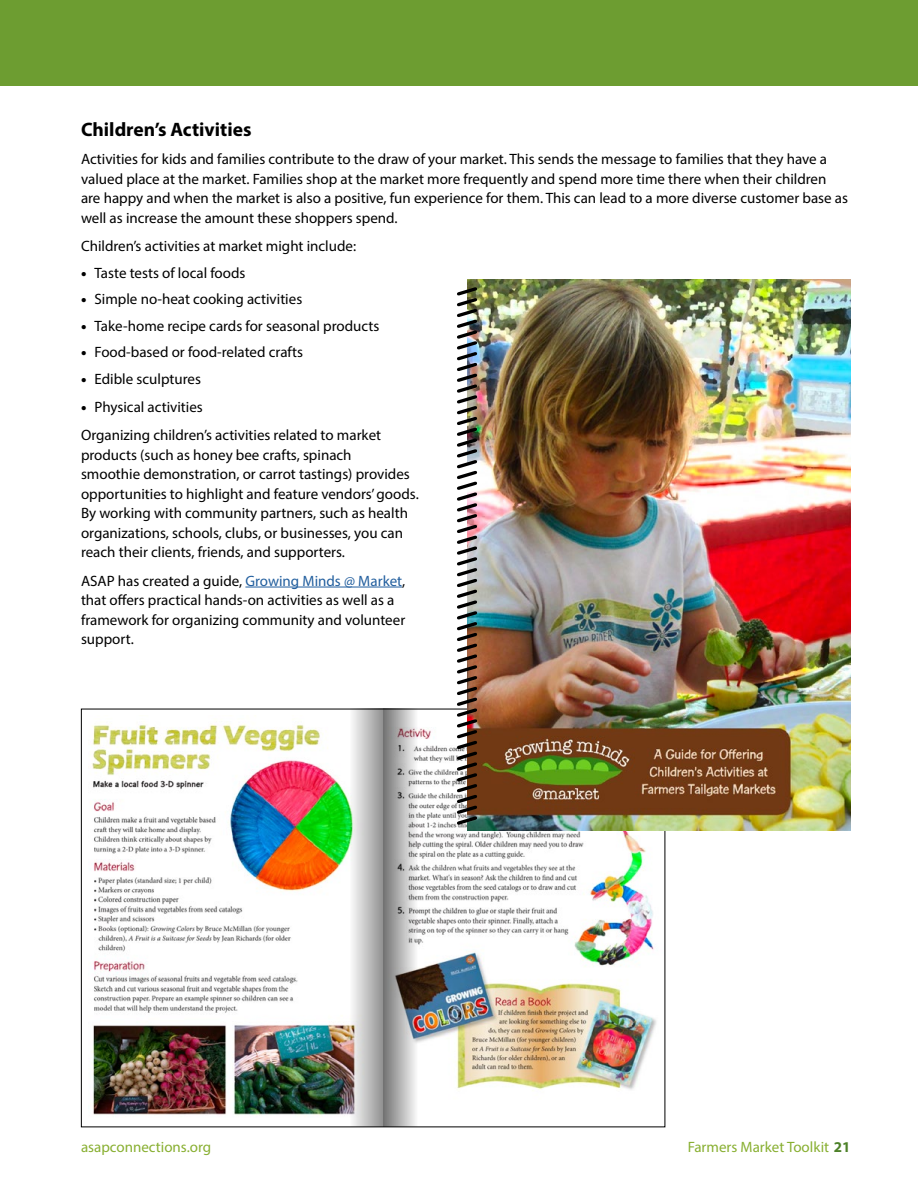
<style>
.page{position:relative;width:918px;height:1188px;background:#fff}
.page>*{position:absolute;margin:0;border:0;box-sizing:border-box;transform-origin:0 0}
.t1{font:700 19.5px "Myriad Pro";color:#000}
.t2{font:15px/19.5px "Myriad Pro";color:#000}
.t3{font:15px "Myriad Pro";color:#88af31}
.s1{font-weight:900}
.s2{color:#215e9e}
.s3{font-weight:700;color:#4d8129}
</style>
<div class="page">
<div style="left:0;top:0;width:918px;height:86px;background:#6d9d31"></div>
<hr style="left:245px;top:587px;width:157px;height:1px;background:#215e9e">
<img style="left:92px;top:724px;width:571px;height:391px">
<svg style="left:383px;top:708px;width:37px;height:419px;background:#a8a7a7"></svg>
<svg style="left:348px;top:708px;width:35px;height:419px;background:#c2c2c0"></svg>
<img style="left:467px;top:280px;width:383px;height:550px">
<img style="left:454px;top:285px;width:26px;height:542px">
<h1 class="t1" style="left:81px;top:117px;width:172px">Children’s Activities</h1>
<p class="t2" style="left:81px;top:149px;width:769px">Activities for kids and families contribute to the draw of your market. This sends the message to families that they have a valued place at the market. Families shop at the market more frequently and spend more time there when their children are happy and when the market is also a positive, fun experience for them. This can lead to a more diverse customer base as well as increase the amount these shoppers spend.</p>
<p class="t2" style="left:81px;top:236px;width:277px">Children’s activities at market might include:</p>
<p class="t2" style="left:81px;top:263px;width:166px"><span class="s1">•</span> Taste tests of local foods</p>
<p class="t2" style="left:81px;top:289px;width:223px"><span class="s1">•</span> Simple no-heat cooking activities</p>
<p class="t2" style="left:81px;top:316px;width:300px"><span class="s1">•</span> Take-home recipe cards for seasonal products</p>
<p class="t2" style="left:81px;top:342px;width:224px"><span class="s1">•</span> Food-based or food-related crafts</p>
<p class="t2" style="left:81px;top:369px;width:121px"><span class="s1">•</span> Edible sculptures</p>
<p class="t2" style="left:81px;top:393px;width:302px;line-height:28.2px"><span class="s1">•</span> Physical activities<br>Organizing children’s activities related to market</p>
<p class="t2" style="left:81px;top:445px;width:339px">products (such as honey bee crafts, spinach<br>smoothie demonstration, or carrot tastings) provides opportunities to highlight and feature vendors’ goods.<br>By working with community partners, such as health organizations, schools, clubs, or businesses, you can reach their clients, friends, and supporters.</p>
<p class="t2" style="left:81px;top:571px;width:326px">ASAP has created a guide, <span class="s2">Growing Minds @ Market</span>, that offers practical hands-on activities as well as a framework for organizing community and volunteer support.</p>
<p class="t3" style="left:81px;top:1138px;width:132px">asapconnections.org</p>
<p class="t3" style="left:688px;top:1138px;width:164px">Farmers Market Toolkit <span class="s3">21</span></p>
</div>
